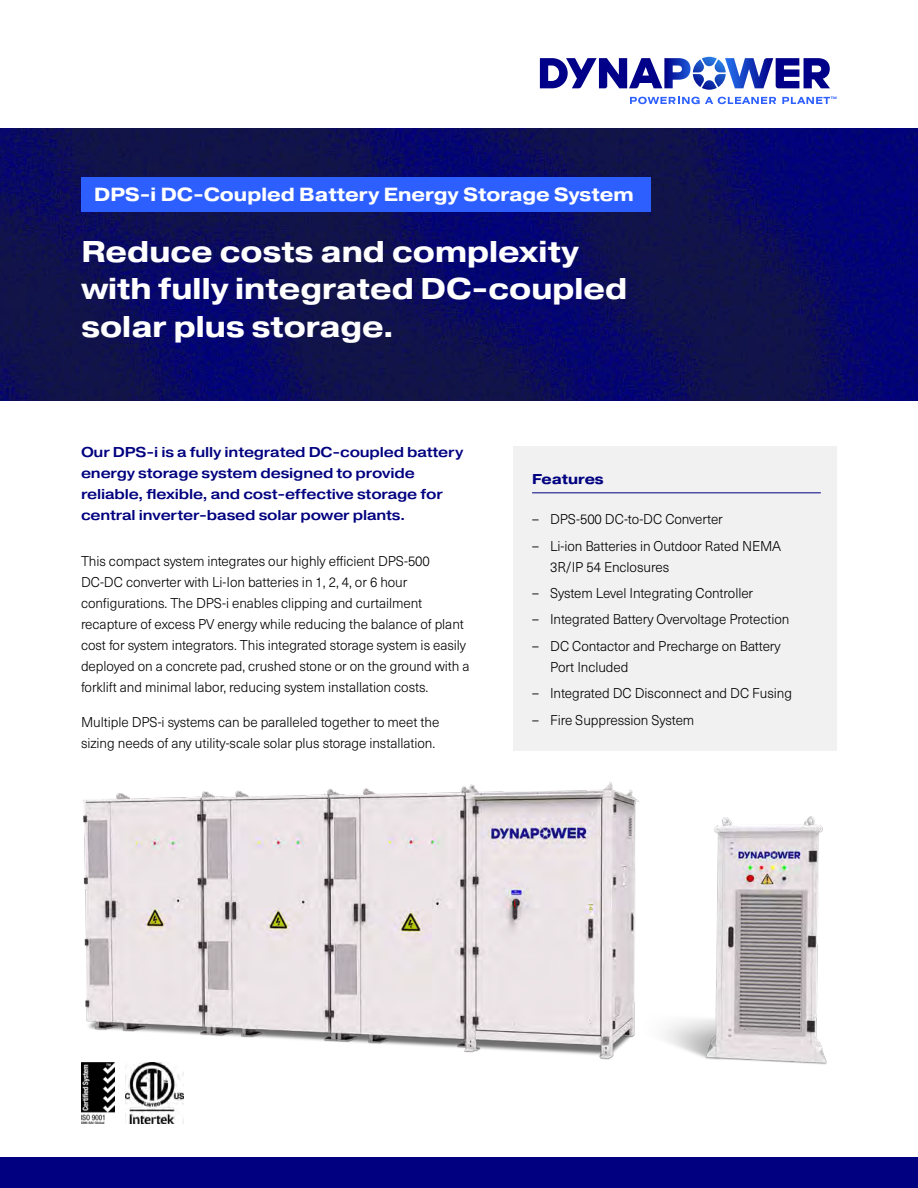
<style>
.page{position:relative;width:918px;height:1188px;background:#fff}
.page>*{position:absolute;margin:0;border:0;box-sizing:border-box;transform-origin:0 0}
.t1{font:700 30px/37.5px "Pragmatica Ext";color:#fff}
.t2{font:700 19.05px "Pragmatica Ext";color:#fff}
.t3{font:500 14.25px/21px "Pragmatica Ext";letter-spacing:-.01em;color:#000080}
.t4{font:700 14.25px "Pragmatica Ext";color:#000080}
.t5{font:300 13.95px/21px "Neue Haas Unica W1 G";letter-spacing:-.005em;color:#000}
.t6{font:700 expanded 3.45px "Swiss 721 BT";color:#2d5fff}
</style>
<div class="page">
<img style="left:0;top:128px;width:918px;height:273px">
<div style="left:0;top:1158px;width:918px;height:30px;background:#000080"></div>
<div style="left:82px;top:177px;width:569px;height:35px;background:#2d5fff"></div>
<img style="left:125px;top:1108px;width:51px;height:16px">
<img style="left:81px;top:1108px;width:33px;height:16px">
<svg style="left:782px;top:97px;width:48px;height:7px"></svg>
<svg style="left:630px;top:97px;width:146px;height:7px"></svg>
<svg style="left:540px;top:57px;width:290px;height:33px"></svg>
<img style="left:81px;top:781px;width:746px;height:327px">
<div style="left:513px;top:446px;width:324px;height:305px;background:#f1f1f1"></div>
<hr style="left:532px;top:492px;width:289px;height:1px;background:#000080">
<h2 class="t2" style="left:94px;top:182px;width:541px">DPS-i DC-Coupled Battery Energy Storage System</h2>
<h1 class="t1" style="left:81px;top:232px;width:548px">Reduce costs and complexity with fully integrated DC-coupled solar plus storage.</h1>
<p class="t6" style="left:831px;top:96px;width:7px">TM</p>
<p class="t3" style="left:81px;top:442px;width:384px">Our DPS-i is a fully integrated DC-coupled battery energy storage system designed to provide reliable, flexible, and cost-effective storage for central inverter-based solar power plants.</p>
<p class="t5" style="left:81px;top:550px;width:390px">This compact system integrates our highly efficient DPS-500<br>DC-DC converter with Li-Ion batteries in 1, 2, 4, or 6 hour configurations. The DPS-i enables clipping and curtailment recapture of excess PV energy while reducing the balance of plant cost for system integrators. This integrated storage system is easily deployed on a concrete pad, crushed stone or on the ground with a forklift and minimal labor, reducing system installation costs.</p>
<p class="t5" style="left:81px;top:710px;width:360px">Multiple DPS-i systems can be paralleled together to meet the sizing needs of any utility-scale solar plus storage installation.</p>
<p class="t4" style="left:532px;top:470px;width:73px">Features</p>
<p class="t5" style="left:532px;top:508px;width:192px">– DPS-500 DC-to-DC Converter</p>
<p class="t5" style="left:550px;top:535px;width:233px;text-indent:-18px">– Li-ion Batteries in Outdoor Rated NEMA<br>3R/IP 54 Enclosures</p>
<p class="t5" style="left:532px;top:582px;width:223px">– System Level Integrating Controller</p>
<p class="t5" style="left:532px;top:608px;width:259px">– Integrated Battery Overvoltage Protection</p>
<p class="t5" style="left:550px;top:635px;width:232px;text-indent:-18px">– DC Contactor and Precharge on Battery<br>Port Included</p>
<p class="t5" style="left:532px;top:682px;width:262px">– Integrated DC Disconnect and DC Fusing</p>
<p class="t5" style="left:532px;top:709px;width:164px">– Fire Suppression System</p>
</div>
